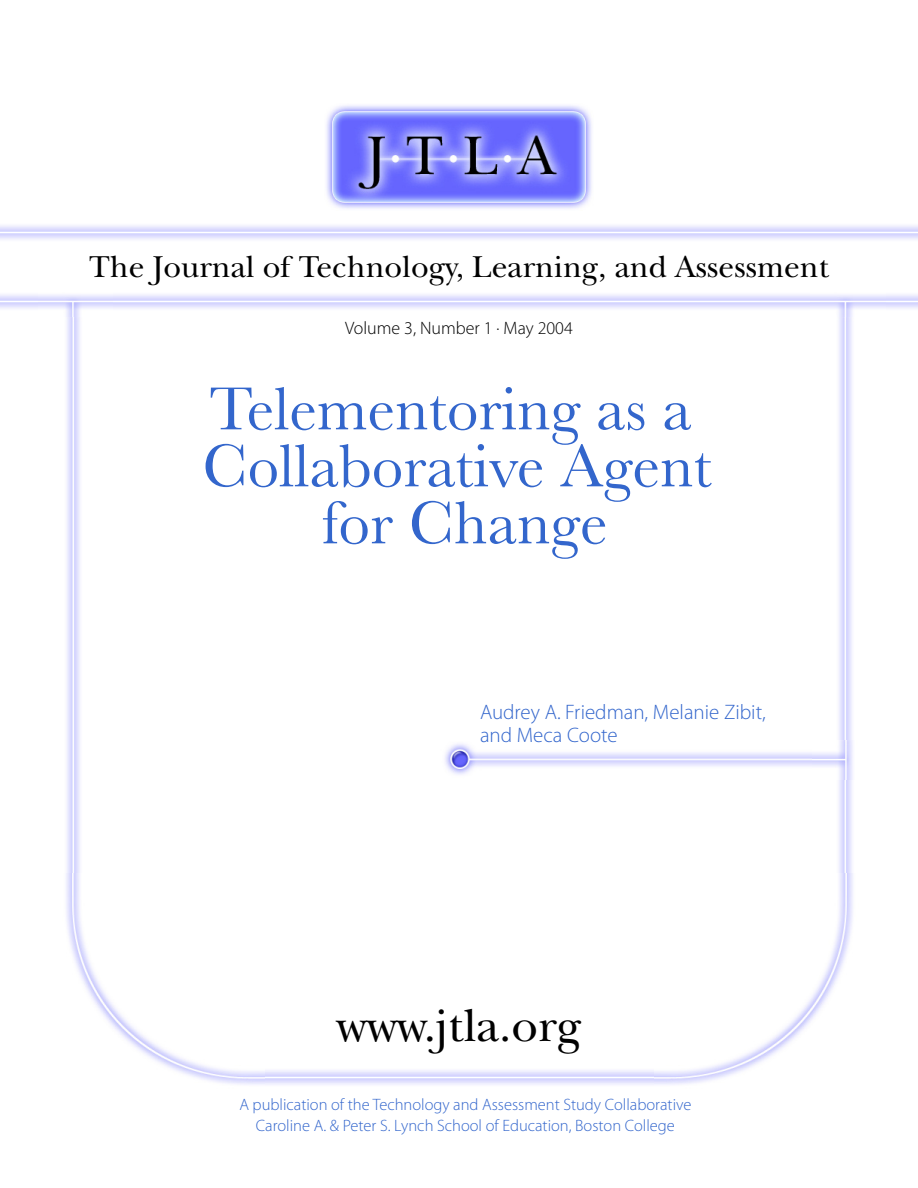
<style>
.page{position:relative;width:918px;height:1188px;background:#fff}
.page>*{position:absolute;margin:0;border:0;box-sizing:border-box;transform-origin:0 0}
.t1{font:63px/57px "Baskerville";color:#36c;text-align:center}
.t2{font:47.25px "New Baskerville";color:#000}
.t3{font:31.5px "New Baskerville";color:#000}
.t4{font:300 21px/24px "Myriad Pro";color:#36c}
.t5{font:300 18px "Myriad Pro";color:#000}
.t6{font:300 16.5px/21px "Myriad Pro";color:#36c;text-align:center}
</style>
<div class="page">
<img style="left:445px;top:744px;width:367px;height:31px">
<img style="left:326px;top:105px;width:266px;height:104px">
<img style="left:39px;top:293px;width:74px;height:25px">
<img style="left:67px;top:318px;width:13px;height:555px">
<img style="left:811px;top:293px;width:74px;height:25px">
<img style="left:839px;top:318px;width:14px;height:555px">
<img style="left:812px;top:741px;width:41px;height:39px">
<img style="left:66px;top:873px;width:198px;height:213px">
<img style="left:654px;top:873px;width:199px;height:213px">
<h3 class="t3" style="left:89px;top:248px;width:741px">The Journal of Technology, Learning, and Assessment</h3>
<p class="t5" style="left:345px;top:318px;width:229px">Volume 3, Number 1 · May 2004</p>
<h1 class="t1" style="left:202px;top:380px;width:511px">Telementoring as a<br>Collaborative Agent for Change</h1>
<p class="t4" style="left:480px;top:700px;width:287px">Audrey A. Friedman, Melanie Zibit, and Meca Coote</p>
<h2 class="t2" style="left:337px;top:998px;width:246px">www.jtla.org</h2>
<p class="t6" style="left:239px;top:1094px;width:454px">A publication of the Technology and Assessment Study Collaborative<br>Caroline A. &amp; Peter S. Lynch School of Education, Boston College</p>
</div>
